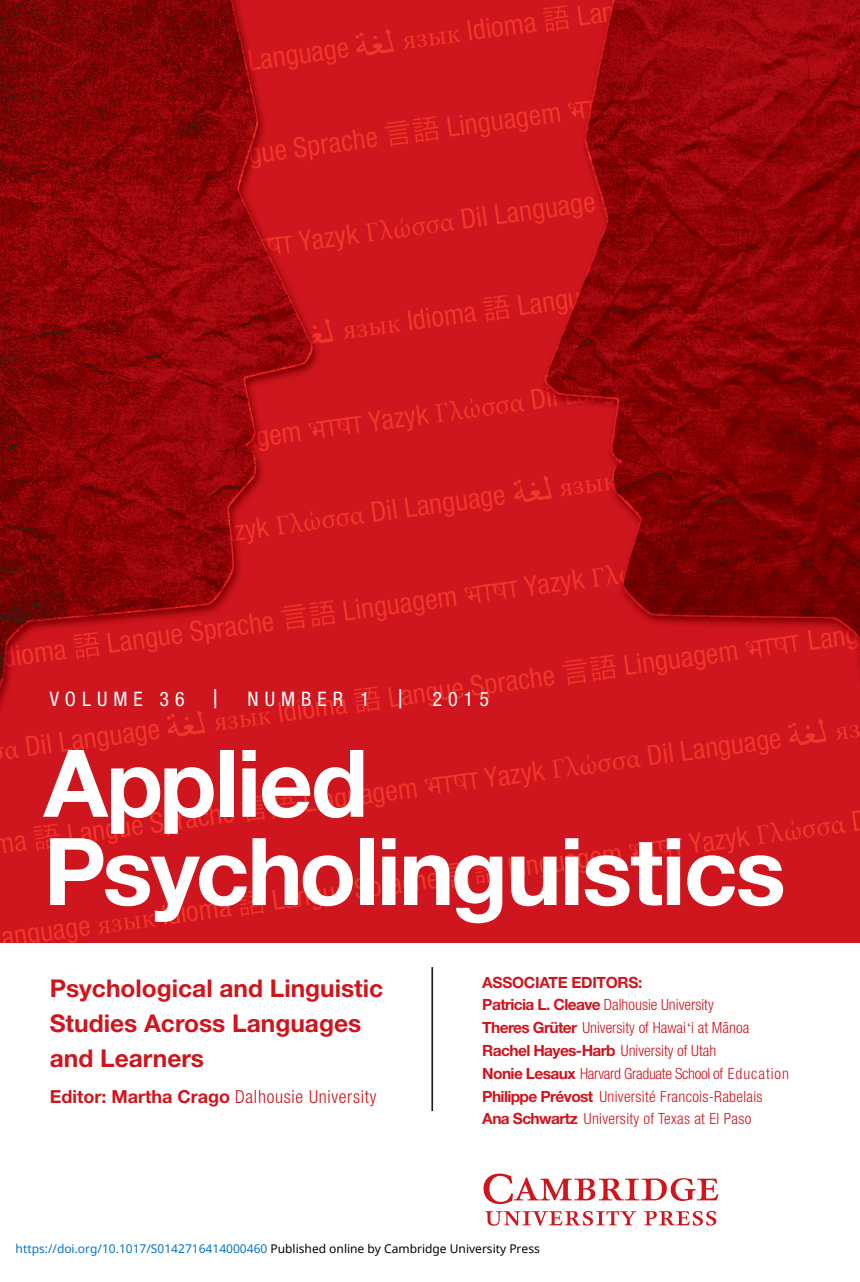
<style>
.page{position:relative;width:860px;height:1282px;background:#fff}
.page>*{position:absolute;margin:0;border:0;box-sizing:border-box;transform-origin:0 0}
.t1{font:700 93.6px/88.2px "Helvetica Neue";letter-spacing:-.02em;color:#fff}
.t2{font:700 24.4px/35px "Helvetica Neue";color:#cf151d}
.t3{font:condensed 20px "Helvetica Neue";letter-spacing:.3em;color:#fff}
.t4{font:300 condensed 18px "Helvetica Neue";letter-spacing:.04em;color:#cf151d}
.t5{font:300 condensed 15.6px/22.8px "Helvetica Neue";color:#cf151d}
.t6{font:12px "Noto Sans";color:#0172cf}
.s1{font-size:26px}
.s2{font-weight:700;font-stretch:normal}
.s3{font-family:"Times";font-weight:400;font-stretch:normal}
.s4{color:#000}
</style>
<div class="page">
<img style="left:0;top:0;width:859px;height:943px">
<hr style="left:431px;top:967px;width:2px;height:144px;background:#231f20">
<svg style="left:483px;top:1174px;width:235px;height:52px"></svg>
<p class="t3" style="left:50px;top:691px;width:170px">VOLUME 36 <span class="s1">|</span></p>
<p class="t3" style="left:247px;top:691px;width:157px">NUMBER 1 <span class="s1">|</span></p>
<p class="t3" style="left:432px;top:691px;width:58px">2015</p>
<h1 class="t1" style="left:44px;top:748px;width:743px">Applied<br>Psycholinguistics</h1>
<h2 class="t2" style="left:50px;top:973px;width:335px">Psychological and Linguistic<br>Studies Across Languages and Learners</h2>
<p class="t4" style="left:50px;top:1090px;width:328px"><span class="s2">Editor: Martha Crago</span> Dalhousie University</p>
<p class="t5" style="left:482px;top:972px;width:308px"><span class="s2">ASSOCIATE EDITORS:<br>Patricia L. Cleave</span> Dalhousie University<br><span class="s2">Theres Grüter</span> University of Hawai<span class="s3">‘</span>i at Mãnoa <span class="s2">Rachel Hayes-Harb</span> University of Utah<br><span class="s2">Nonie Lesaux</span> Harvard Graduate School of Education <span class="s2">Philippe Prévost</span> Université Francois-Rabelais <span class="s2">Ana Schwartz</span> University of Texas at El Paso</p>
<p class="t6" style="left:16px;top:1241px;width:525px">https://doi.org/10.1017/S0142716414000460 <span class="s4">Published online by Cambridge University Press</span></p>
</div>
